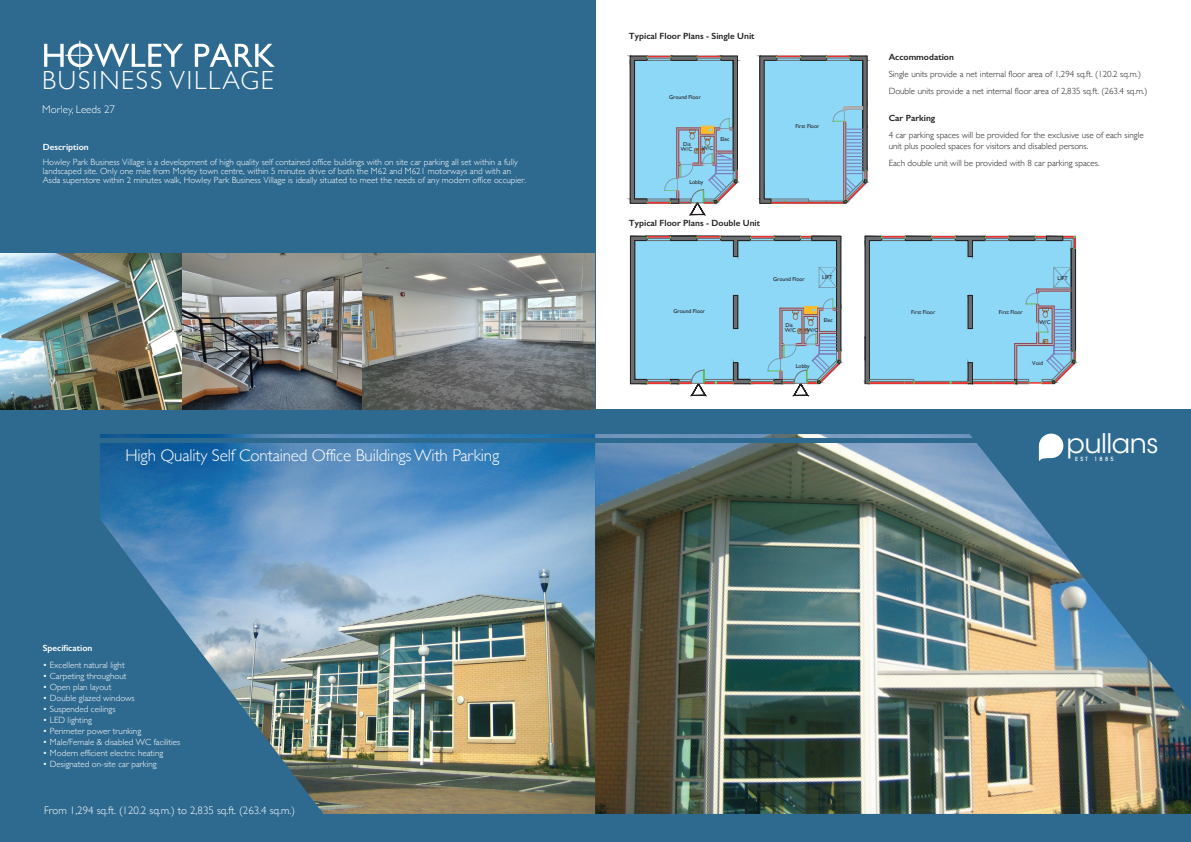
<style>
.page{position:relative;width:1191px;height:842px;background:#fff}
.page>*{position:absolute;margin:0;border:0;box-sizing:border-box;transform-origin:0 0}
.t1{font:26.9px "ITC Avant Garde Std";letter-spacing:-.02em;color:#fff}
.t2{font:300 26.2px "Gill Sans";letter-spacing:.07em;color:#fff}
.t3{font:300 17px "Gill Sans";letter-spacing:-.01em;color:#fff}
.t4{font:300 11px "Gill Sans";color:#fff}
.t5{font:300 10.9px "Gill Sans";color:#fff}
.t6{font:300 9px/9px "Gill Sans";color:#fff}
.t7{font:300 9px/17px "Gill Sans";color:#231f20}
.t8{font:600 9px "Gill Sans";color:#231f20}
.t9{font:600 9px "Gill Sans";color:#fff}
.t10{font:500 5.7px "ITC Avant Garde Pro";letter-spacing:.4em;color:#fff}
.t11{font:5.6px/4.9px "Gill Sans";color:#231f20;text-align:center}
</style>
<div class="page">
<svg style="left:630px;top:56px;width:108px;height:159px;background:#8dbdd3"></svg>
<svg style="left:759px;top:56px;width:109px;height:148px;background:#88c0db"></svg>
<div style="left:0;top:0;width:595px;height:842px;background:#2e6a8f"></div>
<div style="left:595px;top:409px;width:596px;height:433px;background:#2e6a8f"></div>
<img style="left:100px;top:434px;width:1091px;height:380px">
<svg style="left:195px;top:44px;width:80px;height:23px"></svg>
<svg style="left:44px;top:41px;width:139px;height:29px"></svg>
<img style="left:0;top:253px;width:362px;height:156px">
<div style="left:98px;top:438px;width:891px;height:5px;background:#2e6a8f"></div>
<svg style="left:362px;top:253px;width:233px;height:156px;background:#898b87"></svg>
<svg style="left:1039px;top:434px;width:24px;height:27px"></svg>
<svg style="left:630px;top:235px;width:211px;height:161px;background:#91c7e0"></svg>
<svg style="left:864px;top:236px;width:212px;height:148px;background:#8ac4e0"></svg>
<h2 class="t2" style="left:42px;top:59px;width:233px">BUSINESS VILLAGE</h2>
<p class="t4" style="left:42px;top:100px;width:74px">Morley, Leeds 27</p>
<p class="t9" style="left:43px;top:141px;width:47px">Description</p>
<p class="t6" style="left:43px;top:157px;width:485px">Howley Park Business Village is a development of high quality self contained office buildings with on site car parking all set within a fully landscaped site. Only one mile from Morley town centre, within 5 minutes drive of both the M62 and M621 motorways and with an<br>Asda superstore within 2 minutes walk, Howley Park Business Village is ideally situated to meet the needs of any modern office occupier.</p>
<h3 class="t3" style="left:125px;top:442px;width:375px">High Quality Self Contained Office Buildings With Parking</h3>
<p class="t9" style="left:43px;top:642px;width:51px">Specification</p>
<p class="t6" style="left:43px;top:660px;width:83px">• Excellent natural light</p>
<p class="t6" style="left:43px;top:671px;width:85px">• Carpeting throughout</p>
<p class="t6" style="left:43px;top:682px;width:70px">• Open plan layout</p>
<p class="t6" style="left:43px;top:693px;width:93px">• Double glazed windows</p>
<p class="t6" style="left:43px;top:704px;width:74px">• Suspended ceilings</p>
<p class="t6" style="left:43px;top:715px;width:51px">• LED lighting</p>
<p class="t6" style="left:43px;top:726px;width:100px">• Perimeter power trunking</p>
<p class="t6" style="left:43px;top:737px;width:139px">• Male/Female &amp; disabled WC facilities</p>
<p class="t6" style="left:43px;top:748px;width:122px">• Modern efficient electric heating</p>
<p class="t6" style="left:43px;top:759px;width:115px">• Designated on-site car parking</p>
<p class="t5" style="left:44px;top:802px;width:252px">From 1,294 sq.ft. (120.2 sq.m.) to 2,835 sq.ft. (263.4 sq.m.)</p>
<p class="t8" style="left:629px;top:31px;width:127px">Typical Floor Plans - Single Unit</p>
<p class="t11" style="left:669px;top:94px;width:33px">Ground Floor</p>
<p class="t11" style="left:681px;top:142px;width:13px">Dis<br>W/C</p>
<p class="t11" style="left:720px;top:137px;width:11px">Elec</p>
<p class="t11" style="left:702px;top:145px;width:13px">W/C</p>
<p class="t11" style="left:689px;top:180px;width:15px">Lobby</p>
<p class="t8" style="left:629px;top:218px;width:133px">Typical Floor Plans - Double Unit</p>
<p class="t11" style="left:795px;top:124px;width:25px">First Floor</p>
<p class="t8" style="left:888px;top:52px;width:67px">Accommodation</p>
<p class="t7" style="left:888px;top:66px;width:260px">Single units provide a net internal floor area of 1,294 sq.ft. (120.2 sq.m.)<br>Double units provide a net internal floor area of 2,835 sq.ft. (263.4 sq.m.)</p>
<p class="t8" style="left:888px;top:113px;width:48px">Car Parking</p>
<p class="t7" style="left:888px;top:130px;width:256px;line-height:11px">4 car parking spaces will be provided for the exclusive use of each single unit plus pooled spaces for visitors and disabled persons.</p>
<p class="t7" style="left:888px;top:155px;width:212px">Each double unit will be provided with 8 car parking spaces.</p>
<p class="t11" style="left:673px;top:308px;width:33px">Ground Floor</p>
<p class="t11" style="left:773px;top:276px;width:33px">Ground Floor</p>
<p class="t11" style="left:822px;top:275px;width:12px">LIFT</p>
<p class="t11" style="left:1057px;top:276px;width:12px">LIFT</p>
<p class="t11" style="left:911px;top:310px;width:25px">First Floor</p>
<p class="t11" style="left:999px;top:310px;width:25px">First Floor</p>
<p class="t11" style="left:784px;top:323px;width:13px;line-height:4.5px;text-align:left">Dis<br>W/C</p>
<p class="t11" style="left:823px;top:317px;width:11px">Elec</p>
<p class="t11" style="left:807px;top:328px;width:13px">W/C</p>
<p class="t11" style="left:1039px;top:319px;width:13px">W/C</p>
<p class="t11" style="left:796px;top:363px;width:15px">Lobby</p>
<p class="t11" style="left:1032px;top:360px;width:12px">Void</p>
<h1 class="t1" style="left:1066px;top:427px;width:93px">pullans</h1>
<p class="t10" style="left:1075px;top:455px;width:40px">EST 1885</p>
</div>
